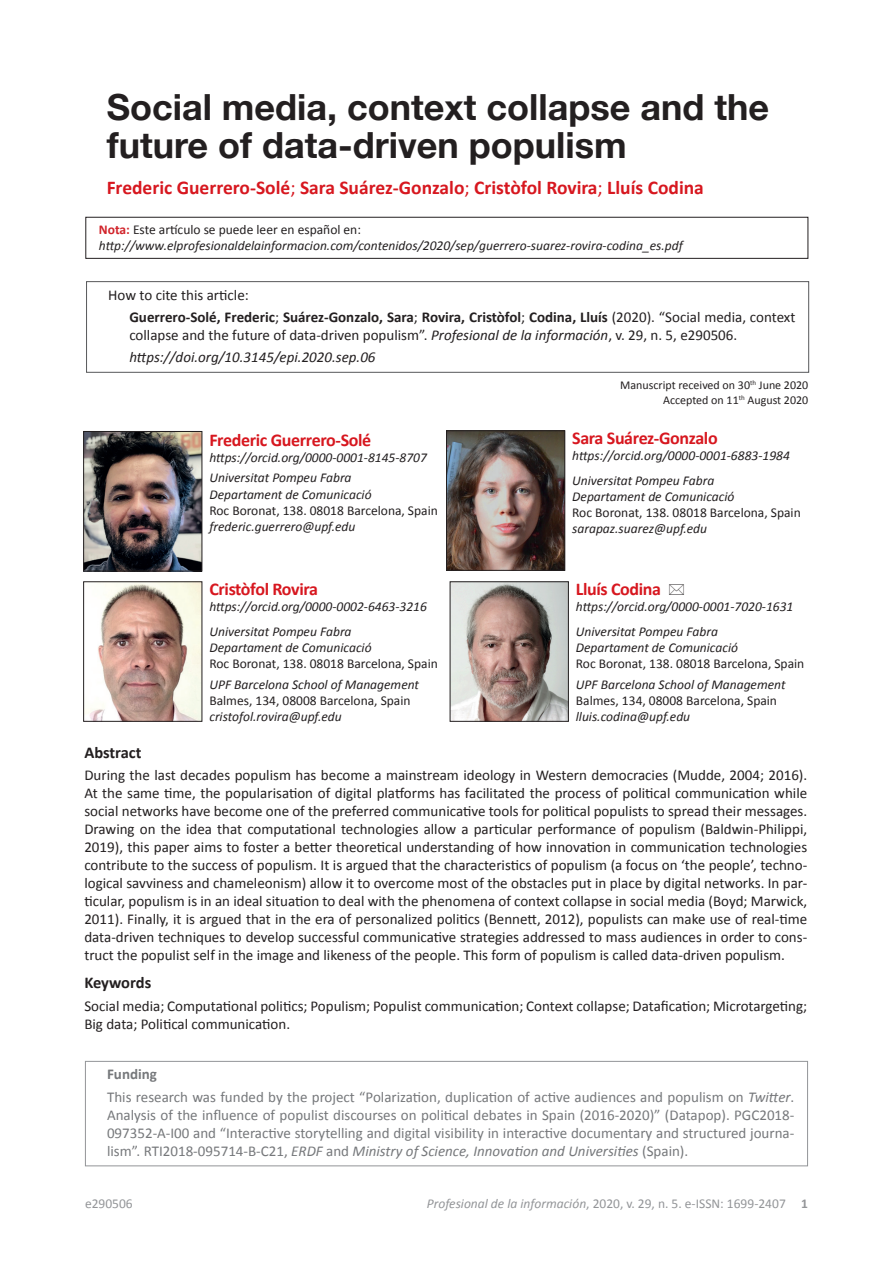
<style>
.page{position:relative;width:893px;height:1263px;background:#fff}
.page>*{position:absolute;margin:0;border:0;box-sizing:border-box;transform-origin:0 0}
.t1{font:700 36px/37.5px "Helvetica Neue";color:#231f20}
.t2{font:700 19.5px "Calibri";color:#d7171f}
.t3{font:700 18px "Calibri";letter-spacing:-.02em;color:#d7171f}
.t4{font:700 16.5px "Calibri";letter-spacing:-.005em;color:#231f20}
.t5{font:15px/18px "Calibri";color:#231f20;text-align:justify}
.t6{font:15px/18px "Calibri";color:#76787b}
.t7{font:italic 15px/22.2px "Calibri";color:#231f20}
.t8{font:700 15px/22.2px "Calibri";color:#231f20}
.t9{font:italic 13.5px/24.8px "Calibri";color:#231f20}
.t10{font:13.5px "Calibri";color:#231f20}
.t11{font:13.5px "Calibri";color:#939598}
.t12{font:12px/14.4px "Calibri";color:#231f20;text-align:right}
.s1{font-weight:400}
.s2{font-weight:700;font-style:normal;color:#d1232a}
.s3{font-style:normal}
.s4{font-weight:700}
.s5{font-style:italic}
</style>
<div class="page">
<div style="left:86px;top:281px;width:723px;height:92px;border:1px solid #57585a"></div>
<img style="left:85px;top:433px;width:115px;height:136px">
<div style="left:83px;top:431px;width:119px;height:140px;border:1px solid #231f20"></div>
<div style="left:85px;top:217px;width:723px;height:42px;border:1px solid #231f20"></div>
<img style="left:448px;top:432px;width:115px;height:137px">
<div style="left:446px;top:430px;width:119px;height:141px;border:1px solid #231f20"></div>
<div style="left:85px;top:1061px;width:723px;height:105px;border:1px solid #939598"></div>
<img style="left:85px;top:583px;width:115px;height:137px">
<div style="left:83px;top:581px;width:119px;height:141px;border:1px solid #231f20"></div>
<img style="left:452px;top:583px;width:115px;height:137px">
<div style="left:450px;top:581px;width:119px;height:141px;border:1px solid #231f20"></div>
<h1 class="t1" style="left:107px;top:90px;width:664px">Social media, context collapse and the future of data-driven populism</h1>
<h2 class="t2" style="left:107px;top:175px;width:599px">Frederic Guerrero-Solé<span class="s1">;</span> Sara Suárez-Gonzalo<span class="s1">;</span> Cristòfol Rovira<span class="s1">;</span> Lluís Codina</h2>
<p class="t9" style="left:99px;top:221px;width:585px;line-height:16.2px"><span class="s2">Nota:</span> <span class="s3">Este artículo se puede leer en español en: </span>http://www.elprofesionaldelainformacion.com/contenidos/2020/sep/guerrero-suarez-rovira-codina_es.pdf</p>
<p class="t8" style="left:129px;top:283px;width:668px;text-indent:-21px"><span class="s1">How to cite this article:<br></span>Guerrero-Solé, Frederic<span class="s1">;</span> Suárez-Gonzalo, Sara<span class="s1">;</span> Rovira, Cristòfol<span class="s1">;</span> Codina, Lluís <span class="s1">(2020). “Social media, context</span></p>
<p class="t7" style="left:129px;top:323px;width:609px"><span class="s3">collapse and the future of data-driven populism”.</span> Profesional de la información<span class="s3">, v. 29, n. 5, e290506. </span>https://doi.org/10.3145/epi.2020.sep.06</p>
<p class="t12" style="left:620px;top:377px;width:190px">Manuscript received on 30<sup>th</sup> June 2020<br>Accepted on 11<sup>th</sup> August 2020</p>
<p class="t3" style="left:209px;top:429px;width:163px">Frederic Guerrero-Solé</p>
<p class="t9" style="left:209px;top:447px;width:219px;line-height:20.4px">https://orcid.org/0000-0001-8145-8707<br>Universitat Pompeu Fabra</p>
<p class="t9" style="left:209px;top:481px;width:164px">Departament de Comunicació</p>
<p class="t10" style="left:209px;top:502px;width:230px">Roc Boronat, 138. 08018 Barcelona, Spain</p>
<p class="t9" style="left:209px;top:513px;width:148px">frederic.guerrero@upf.edu</p>
<p class="t3" style="left:572px;top:427px;width:147px">Sara Suárez-Gonzalo</p>
<p class="t9" style="left:572px;top:443px;width:219px">https://orcid.org/0000-0001-6883-1984<br>Universitat Pompeu Fabra</p>
<p class="t9" style="left:572px;top:483px;width:164px">Departament de Comunicació</p>
<p class="t10" style="left:572px;top:504px;width:230px">Roc Boronat, 138. 08018 Barcelona, Spain</p>
<p class="t9" style="left:572px;top:516px;width:136px">sarapaz.suarez@upf.edu</p>
<p class="t3" style="left:209px;top:578px;width:110px">Cristòfol Rovira</p>
<p class="t9" style="left:209px;top:594px;width:219px">https://orcid.org/0000-0002-6463-3216<br>Universitat Pompeu Fabra</p>
<p class="t9" style="left:209px;top:634px;width:164px">Departament de Comunicació</p>
<p class="t10" style="left:209px;top:655px;width:230px">Roc Boronat, 138. 08018 Barcelona, Spain</p>
<p class="t9" style="left:209px;top:671px;width:211px">UPF Barcelona School of Management</p>
<p class="t10" style="left:209px;top:692px;width:203px">Balmes, 134, 08008 Barcelona, Spain</p>
<p class="t9" style="left:209px;top:703px;width:134px">cristofol.rovira@upf.edu</p>
<p class="t3" style="left:576px;top:578px;width:87px">Lluís Codina</p>
<p class="t9" style="left:576px;top:594px;width:219px">https://orcid.org/0000-0001-7020-1631<br>Universitat Pompeu Fabra</p>
<p class="t9" style="left:576px;top:634px;width:164px">Departament de Comunicació</p>
<p class="t10" style="left:576px;top:655px;width:230px">Roc Boronat, 138. 08018 Barcelona, Spain</p>
<p class="t9" style="left:576px;top:671px;width:211px">UPF Barcelona School of Management</p>
<p class="t10" style="left:576px;top:692px;width:203px">Balmes, 134, 08008 Barcelona, Spain</p>
<p class="t9" style="left:576px;top:703px;width:116px">lluis.codina@upf.edu</p>
<p class="t4" style="left:84px;top:742px;width:59px">Abstract</p>
<p class="t5" style="left:84px;top:765px;width:724px">During the last decades populism has become a mainstream ideology in Western democracies (Mudde, 2004; 2016).<br>At the same time, the popularisation of digital platforms has facilitated the process of political communication while social networks have become one of the preferred communicative tools for political populists to spread their messages.<br>Drawing on the idea that computational technologies allow a particular performance of populism (Baldwin-Philippi, 2019), this paper aims to foster a better theoretical understanding of how innovation in communication technologies contribute to the success of populism. It is argued that the characteristics of populism (a focus on ‘the people’, techno&shy;logical savviness and chameleonism) allow it to overcome most of the obstacles put in place by digital networks. In par&shy;ticular, populism is in an ideal situation to deal with the phenomena of context collapse in social media (Boyd; Marwick, 2011). Finally, it is argued that in the era of personalized politics (Bennett, 2012), populists can make use of real-time data-driven techniques to develop successful communicative strategies addressed to mass audiences in order to cons&shy;truct the populist self in the image and likeness of the people. This form of populism is called data-driven populism.</p>
<p class="t4" style="left:84px;top:973px;width:68px">Keywords</p>
<p class="t5" style="left:84px;top:996px;width:724px">Social media; Computational politics; Populism; Populist communication; Context collapse; Datafication; Microtargeting;<br>Big data; Political communication.</p>
<p class="t6" style="left:107px;top:1062px;width:689px;line-height:22.2px"><span class="s4">Funding<br></span>This research was funded by the project “Polarization, duplication of active audiences and populism on <span class="s5">Twitter</span>.</p>
<p class="t6" style="left:107px;top:1105px;width:689px;text-align:justify">Analysis of the influence of populist discourses on political debates in Spain (2016-2020)” (Datapop). PGC2018- 097352-A-I00 and “Interactive storytelling and digital visibility in interactive documentary and structured journa&shy;lism”. RTI2018-095714-B-C21, <span class="s5">ERDF</span> and <span class="s5">Ministry of Science, Innovation and Universities</span> (Spain).</p>
<p class="t11" style="left:85px;top:1195px;width:49px">e290506</p>
<p class="t11" style="left:427px;top:1195px;width:383px"><span class="s5">Profesional de la información</span>, 2020, v. 29, n. 5. e-ISSN: 1699-2407 <span class="s4">1</span></p>
</div>
